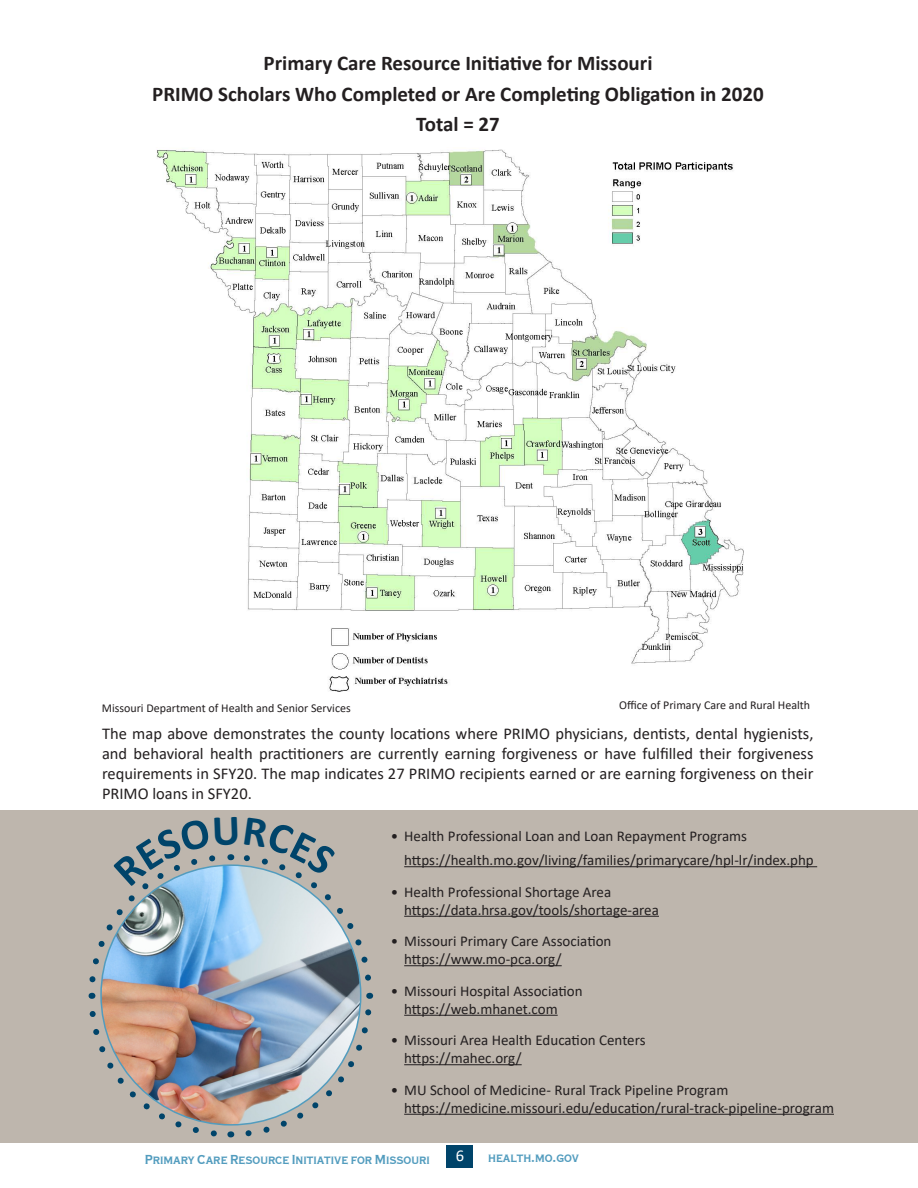
<style>
.page{position:relative;width:918px;height:1188px;background:#fff}
.page>*{position:absolute;margin:0;border:0;box-sizing:border-box;transform-origin:0 0}
.t1{font:700 21px "Calibri";color:#231f20}
.t2{font:16.5px/19.8px "Calibri";color:#231f20;text-align:justify}
.t3{font:16.5px "Calibri";color:#fff}
.t4{font:15px "Calibri";color:#231f20}
.t5{font:700 condensed 13.5px "Copperplate T";color:#529cbe}
.t6{font:12px "Calibri";color:#231f20}
</style>
<div class="page">
<div style="left:447px;top:1145px;width:26px;height:23px;background:#00446a"></div>
<div style="left:0;top:810px;width:918px;height:333px;background:#beb6ad"></div>
<hr style="left:404px;top:866px;width:413px;height:1px;background:#231f20">
<hr style="left:404px;top:916px;width:255px;height:1px;background:#231f20">
<hr style="left:404px;top:965px;width:158px;height:1px;background:#231f20">
<hr style="left:404px;top:1015px;width:154px;height:1px;background:#231f20">
<hr style="left:404px;top:1064px;width:118px;height:1px;background:#231f20">
<hr style="left:404px;top:1114px;width:430px;height:1px;background:#231f20">
<img style="left:156px;top:149px;width:588px;height:543px">
<img style="left:88px;top:854px;width:286px;height:284px">
<p class="t1" style="left:264px;top:48px;width:390px">Primary Care Resource Initiative for Missouri</p>
<p class="t1" style="left:152px;top:79px;width:613px">PRIMO Scholars Who Completed or Are Completing Obligation in 2020</p>
<p class="t1" style="left:416px;top:109px;width:85px">Total = 27</p>
<p class="t6" style="left:102px;top:700px;width:250px">Missouri Department of Health and Senior Services</p>
<p class="t6" style="left:619px;top:696px;width:193px">Office of Primary Care and Rural Health</p>
<p class="t2" style="left:102px;top:724px;width:713px">The map above demonstrates the county locations where PRIMO physicians, dentists, dental hygienists, and behavioral health practitioners are currently earning forgiveness or have fulfilled their forgiveness requirements in SFY20. The map indicates 27 PRIMO recipients earned or are earning forgiveness on their PRIMO loans in SFY20.</p>
<p class="t4" style="left:391px;top:826px;width:358px">• Health Professional Loan and Loan Repayment Programs</p>
<p class="t4" style="left:404px;top:850px;width:411px">https://health.mo.gov/living/families/primarycare/hpl-lr/index.php</p>
<p class="t4" style="left:391px;top:881px;width:222px">• Health Professional Shortage Area</p>
<p class="t4" style="left:404px;top:899px;width:256px">https://data.hrsa.gov/tools/shortage-area</p>
<p class="t4" style="left:391px;top:931px;width:222px">• Missouri Primary Care Association</p>
<p class="t4" style="left:404px;top:949px;width:159px">https://www.mo-pca.org/</p>
<p class="t4" style="left:391px;top:980px;width:193px">• Missouri Hospital Association</p>
<p class="t4" style="left:404px;top:998px;width:155px">https://web.mhanet.com</p>
<p class="t4" style="left:391px;top:1030px;width:256px">• Missouri Area Health Education Centers</p>
<p class="t4" style="left:404px;top:1048px;width:119px">https://mahec.org/</p>
<p class="t4" style="left:391px;top:1079px;width:339px">• MU School of Medicine- Rural Track Pipeline Program</p>
<p class="t4" style="left:404px;top:1097px;width:431px">https://medicine.missouri.edu/education/rural-track-pipeline-program</p>
<p class="t3" style="left:456px;top:1144px;width:10px">6</p>
<p class="t5" style="left:145px;top:1152px;width:287px">Primary Care Resource Initiative for Missouri</p>
<p class="t5" style="left:488px;top:1151px;width:92px">health.mo.gov</p>
</div>
